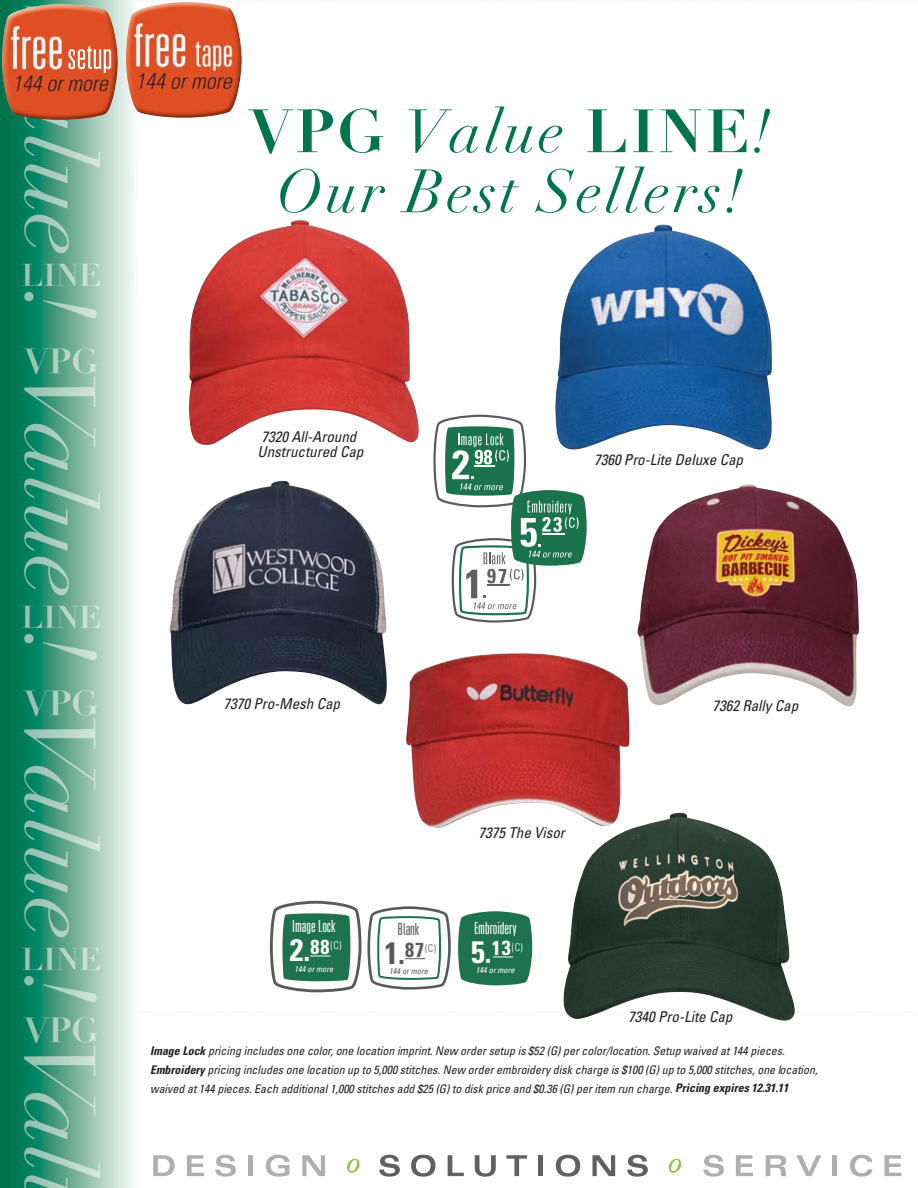
<style>
.page{position:relative;width:918px;height:1188px;background:#fff}
.page>*{position:absolute;margin:0;border:0;box-sizing:border-box;transform-origin:0 0}
.t1{font:italic 60px/60px "Didot";letter-spacing:.05em;color:#00754d;text-align:center}
.t2{font:300 ultra-condensed 16.65px "Univers";color:#fff}
.t3{font:300 ultra-condensed 16.65px "Univers";color:#58595b}
.t4{font:italic condensed 15px/15px "Univers";color:#231f20}
.t5{font:italic condensed 11.85px/18.9px "Univers";color:#231f20}
.t6{font:300 condensed 10.65px "Univers";color:#fff}
.t7{font:300 condensed 10.65px "Univers";color:#58595b}
.t8{font:italic condensed 8.4px "Univers";color:#fff}
.t9{font:italic condensed 8.4px "Univers";color:#58595b}
.s1{font-weight:700;font-style:normal}
.s2{font-weight:700;font-size:30.9px}
.s3{font-weight:700;font-size:20.25px}
.s4{font-weight:700}
</style>
<div class="page">
<img style="left:0;top:0;width:682px;height:1011px">
<img style="left:0;top:1011px;width:873px;height:177px">
<svg style="left:153px;top:1155px;width:22px;height:21px"></svg>
<svg style="left:187px;top:1155px;width:17px;height:21px"></svg>
<svg style="left:215px;top:1155px;width:21px;height:22px"></svg>
<div style="left:248px;top:1155px;width:5px;height:21px;background:#afafb0"></div>
<svg style="left:266px;top:1155px;width:23px;height:22px"></svg>
<svg style="left:302px;top:1155px;width:23px;height:21px"></svg>
<svg style="left:379px;top:1155px;width:21px;height:22px"></svg>
<svg style="left:411px;top:1155px;width:24px;height:22px"></svg>
<svg style="left:448px;top:1155px;width:16px;height:21px"></svg>
<svg style="left:475px;top:1155px;width:21px;height:22px"></svg>
<svg style="left:506px;top:1155px;width:21px;height:21px"></svg>
<div style="left:538px;top:1155px;width:5px;height:21px;background:#5f6062"></div>
<svg style="left:556px;top:1155px;width:24px;height:22px"></svg>
<svg style="left:593px;top:1155px;width:22px;height:21px"></svg>
<svg style="left:627px;top:1155px;width:21px;height:22px"></svg>
<svg style="left:703px;top:1155px;width:21px;height:22px"></svg>
<svg style="left:736px;top:1155px;width:17px;height:21px"></svg>
<svg style="left:766px;top:1155px;width:20px;height:21px"></svg>
<svg style="left:796px;top:1155px;width:25px;height:21px"></svg>
<hr style="left:833px;top:1155px;width:4px;height:21px;background:#afafb0">
<svg style="left:850px;top:1155px;width:22px;height:22px"></svg>
<svg style="left:884px;top:1155px;width:18px;height:21px"></svg>
<svg style="left:347px;top:1159px;width:13px;height:14px"></svg>
<svg style="left:669px;top:1159px;width:12px;height:14px"></svg>
<svg style="left:432px;top:414px;width:155px;height:210px"></svg>
<img style="left:563px;top:813px;width:236px;height:216px">
<svg style="left:458px;top:911px;width:74px;height:74px;background:#307e5c"></svg>
<svg style="left:268px;top:899px;width:184px;height:95px"></svg>
<img style="left:169px;top:481px;width:219px;height:227px">
<div style="left:129px;top:145px;width:667px;height:166px;background:#fff"></div>
<img style="left:2px;top:4px;width:116px;height:116px">
<img style="left:68px;top:46px;width:43px;height:27px">
<img style="left:126px;top:2px;width:116px;height:116px">
<img style="left:555px;top:225px;width:217px;height:229px">
<img style="left:636px;top:484px;width:223px;height:229px">
<img style="left:188px;top:220px;width:234px;height:226px">
<img style="left:404px;top:653px;width:226px;height:177px">
<h1 class="t1" style="left:249px;top:102px;width:523px"><span class="s1">VPG</span> Value <span class="s1">LINE</span>!<br>Our Best Sellers!</h1>
<p class="t4" style="left:258px;top:429px;width:107px">7320 All-Around<br>Unstructured Cap</p>
<p class="t4" style="left:594px;top:452px;width:151px">7360 Pro-Lite Deluxe Cap</p>
<p class="t4" style="left:224px;top:696px;width:118px">7370 Pro-Mesh Cap</p>
<p class="t4" style="left:713px;top:698px;width:87px">7362 Rally Cap</p>
<p class="t4" style="left:479px;top:825px;width:88px">7375 The Visor</p>
<h2 class="t2" style="left:292px;top:918px;width:45px">Image Lock</h2>
<h2 class="t3" style="left:398px;top:920px;width:23px">Blank</h2>
<h2 class="t2" style="left:474px;top:919px;width:44px">Embroidery</h2>
<p class="t6" style="left:290px;top:939px;width:53px"><span class="s2">2.</span><span class="s3">88</span>(C)</p>
<p class="t8" style="left:295px;top:963px;width:40px">144 or more</p>
<p class="t7" style="left:384px;top:942px;width:53px"><span class="s2">1.</span><span class="s3">87</span>(C)</p>
<p class="t9" style="left:389px;top:966px;width:40px">144 or more</p>
<p class="t6" style="left:471px;top:941px;width:53px"><span class="s2">5.</span><span class="s3">13</span>(C)</p>
<p class="t8" style="left:476px;top:965px;width:40px">144 or more</p>
<p class="t4" style="left:628px;top:1009px;width:106px">7340 Pro-Lite Cap</p>
<p class="t5" style="left:150px;top:1041px;width:669px"><span class="s4">Image Lock</span> pricing includes one color, one location imprint. New order setup is $52 (G) per color/location. Setup waived at 144 pieces.<br><span class="s4">Embroidery</span> pricing includes one location up to 5,000 stitches. New order embroidery disk charge is $100 (G) up to 5,000 stitches, one location, waived at 144 pieces. Each additional 1,000 stitches add $25 (G) to disk price and $0.36 (G) per item run charge. <span class="s4">Pricing expires 12.31.11</span></p>
</div>
